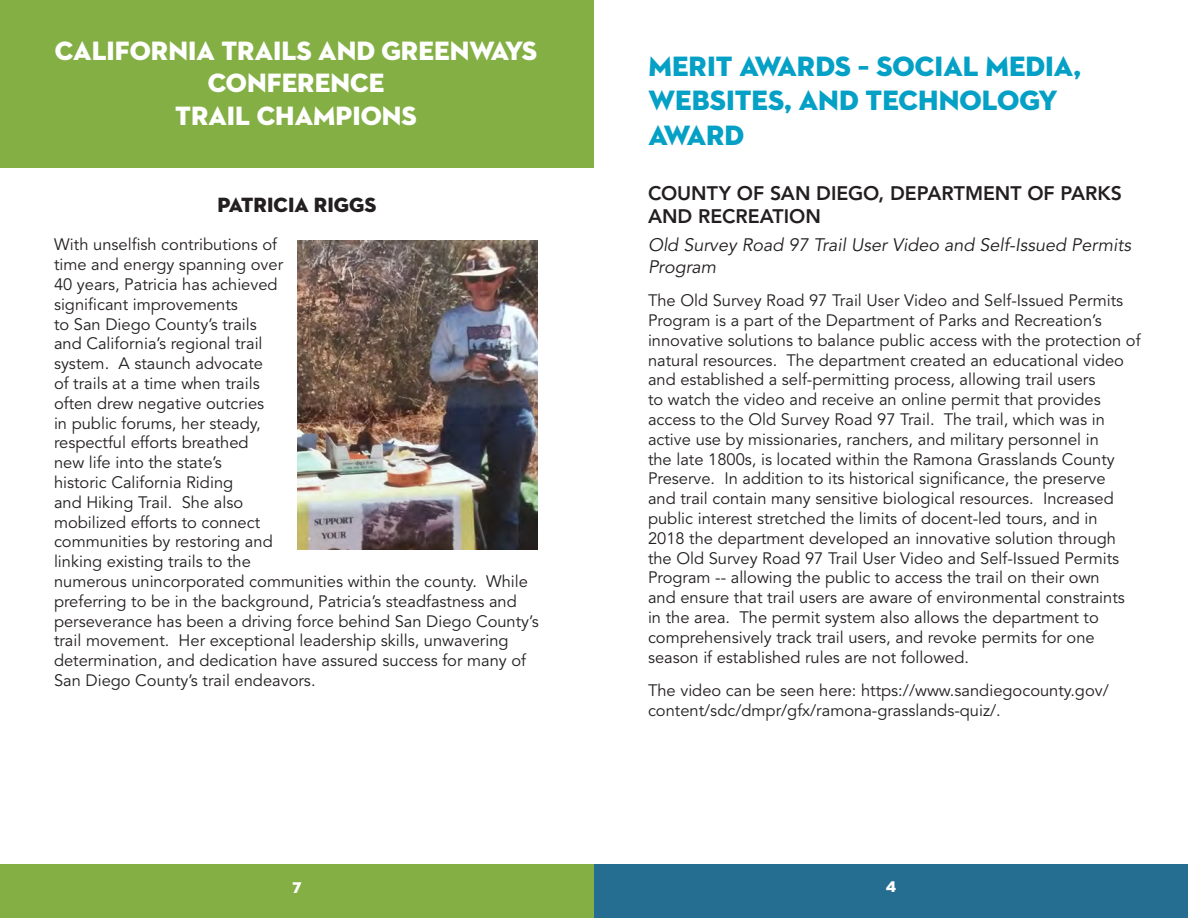
<style>
.page{position:relative;width:1188px;height:918px;background:#fff}
.page>*{position:absolute;margin:0;border:0;box-sizing:border-box;transform-origin:0 0}
.t1{font:28.5px/34.2px "Neutraface 2 Display Titling";color:#04a0c5}
.t2{font:27px/32.4px "Neutraface 2 Display Titling";color:#fff;text-align:center}
.t3{font:21px "Neutraface 2 Display Titling";color:#231f20}
.t4{font:800 19.5px/23.4px "Avenir LT Std";color:#231f20}
.t5{font:italic 18px/21.6px "Avenir LT Std";color:#231f20}
.t6{font:16.5px/19.8px "Avenir LT Std";color:#231f20}
.t7{font:15.75px "Neutraface 2 Display Titling";color:#fff}
</style>
<div class="page">
<div style="left:0;top:0;width:594px;height:167px;background:#84af45"></div>
<img style="left:297px;top:241px;width:240px;height:309px">
<div style="left:0;top:864px;width:610px;height:54px;background:#84af45"></div>
<div style="left:594px;top:864px;width:594px;height:54px;background:#266d92"></div>
<h2 class="t2" style="left:55px;top:35px;width:484px">CALIFORNIA TRAILS AND GREENWAYS<br>CONFERENCE<br>TRAIL CHAMPIONS</h2>
<h3 class="t3" style="left:218px;top:192px;width:160px">PATRICIA RIGGS</h3>
<p class="t6" style="left:54px;top:235px;width:486px">With unselfish contributions of<br>time and energy spanning over<br>40 years, Patricia has achieved<br>significant improvements<br>to San Diego County’s trails<br>and California’s regional trail<br>system. A staunch advocate<br>of trails at a time when trails<br>often drew negative outcries<br>in public forums, her steady,<br>respectful efforts breathed<br>new life into the state’s<br>historic California Riding<br>and Hiking Trail. She also<br>mobilized efforts to connect<br>communities by restoring and<br>linking existing trails to the<br>numerous unincorporated communities within the county. While preferring to be in the background, Patricia’s steadfastness and perseverance has been a driving force behind San Diego County’s trail movement. Her exceptional leadership skills, unwavering determination, and dedication have assured success for many of San Diego County’s trail endeavors.</p>
<h2 class="t1" style="left:649px;top:50px;width:434px">MERIT AWARDS – SOCIAL MEDIA,<br>WEBSITES, AND TECHNOLOGY<br>AWARD</h2>
<h3 class="t4" style="left:648px;top:181px;width:476px">COUNTY OF SAN DIEGO, DEPARTMENT OF PARKS<br>AND RECREATION</h3>
<p class="t5" style="left:648px;top:235px;width:485px">Old Survey Road 97 Trail User Video and Self-Issued Permits<br>Program</p>
<p class="t6" style="left:648px;top:291px;width:494px">The Old Survey Road 97 Trail User Video and Self-Issued Permits Program is a part of the Department of Parks and Recreation’s innovative solutions to balance public access with the protection of natural resources. The department created an educational video and established a self-permitting process, allowing trail users<br>to watch the video and receive an online permit that provides access to the Old Survey Road 97 Trail. The trail, which was in active use by missionaries, ranchers, and military personnel in<br>the late 1800s, is located within the Ramona Grasslands County Preserve. In addition to its historical significance, the preserve<br>and trail contain many sensitive biological resources. Increased public interest stretched the limits of docent-led tours, and in<br>2018 the department developed an innovative solution through the Old Survey Road 97 Trail User Video and Self-Issued Permits Program -- allowing the public to access the trail on their own<br>and ensure that trail users are aware of environmental constraints in the area. The permit system also allows the department to comprehensively track trail users, and revoke permits for one season if established rules are not followed.</p>
<p class="t6" style="left:648px;top:681px;width:462px">The video can be seen here: https://www.sandiegocounty.gov/ content/sdc/dmpr/gfx/ramona-grasslands-quiz/.</p>
<p class="t7" style="left:292px;top:878px;width:11px">7</p>
<p class="t7" style="left:886px;top:877px;width:12px">4</p>
</div>
